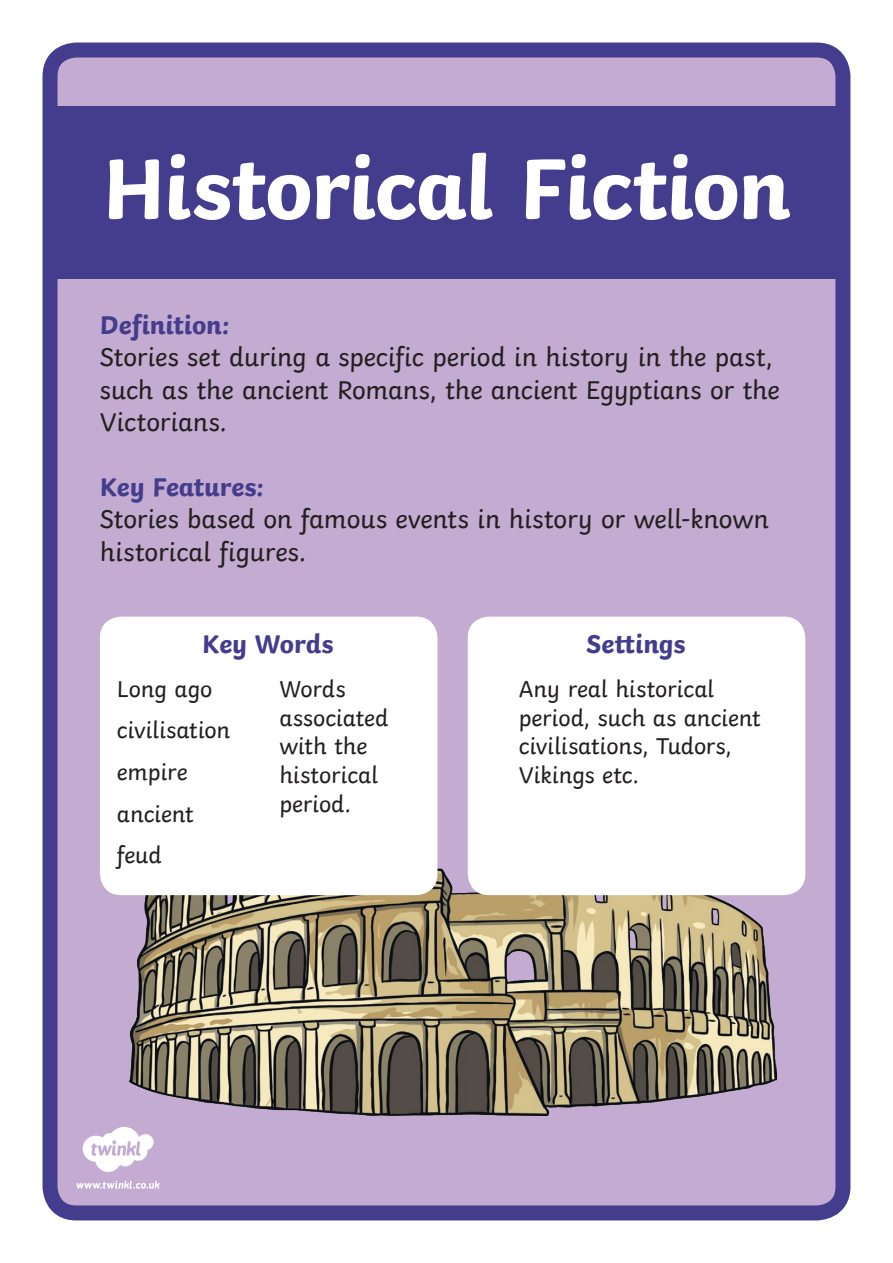
<style>
.page{position:relative;width:893px;height:1263px;background:#fff}
.page>*{position:absolute;margin:0;border:0;box-sizing:border-box;transform-origin:0 0}
.t1{font:700 90px "Twinkl";letter-spacing:-.02em;color:#fff}
.Body_Copy{font:27px/32.4px "Twinkl";letter-spacing:-.01em;color:#231f20}
.Sub_Heading{font:700 27px "Twinkl";letter-spacing:-.005em;color:#443c8c}
.Key_Words_Settings{font:700 27px "Twinkl";letter-spacing:-.005em;color:#443c8c}
.List{font:24px/28.8px "Twinkl";letter-spacing:-.01em;color:#231f20}
</style>
<div class="page">
<div style="left:50px;top:50px;width:793px;height:1163px;background:#c4abd1;border-radius:27px"></div>
<div style="left:43px;top:43px;width:807px;height:1177px;border:15px solid #443c8c;border-radius:27px"></div>
<div style="left:47px;top:106px;width:799px;height:173px;background:#443c8c"></div>
<img style="left:129px;top:693px;width:647px;height:422px">
<div style="left:100px;top:617px;width:337px;height:278px;background:#fff;border-radius:21px"></div>
<div style="left:468px;top:617px;width:337px;height:278px;background:#fff;border-radius:21px"></div>
<svg style="left:83px;top:1127px;width:71px;height:45px"></svg>
<svg style="left:77px;top:1181px;width:83px;height:8px"></svg>
<p class="t1" style="left:102px;top:114px;width:690px">Historical Fiction</p>
<p class="Sub_Heading" style="left:100px;top:303px;width:131px">Definition:</p>
<p class="Body_Copy" style="left:100px;top:339px;width:681px">Stories set during a specific period in history in the past, such as the ancient Romans, the ancient Egyptians or the<br>Victorians.</p>
<p class="Sub_Heading" style="left:100px;top:465px;width:165px">Key Features:</p>
<p class="Body_Copy" style="left:100px;top:501px;width:670px">Stories based on famous events in history or well-known historical figures.</p>
<p class="Key_Words_Settings" style="left:202px;top:621px;width:133px">Key Words</p>
<p class="Sub_Heading" style="left:586px;top:621px;width:101px">Settings</p>
<p class="List" style="left:117px;top:672px;width:97px">Long ago</p>
<p class="List" style="left:117px;top:714px;width:115px">civilisation</p>
<p class="List" style="left:117px;top:755px;width:72px">empire</p>
<p class="List" style="left:117px;top:797px;width:79px">ancient</p>
<p class="List" style="left:117px;top:838px;width:46px">feud</p>
<p class="List" style="left:279px;top:672px;width:110px">Words associated with the historical period.</p>
<p class="List" style="left:519px;top:672px;width:244px">Any real historical period, such as ancient civilisations, Tudors,<br>Vikings etc.</p>
</div>
